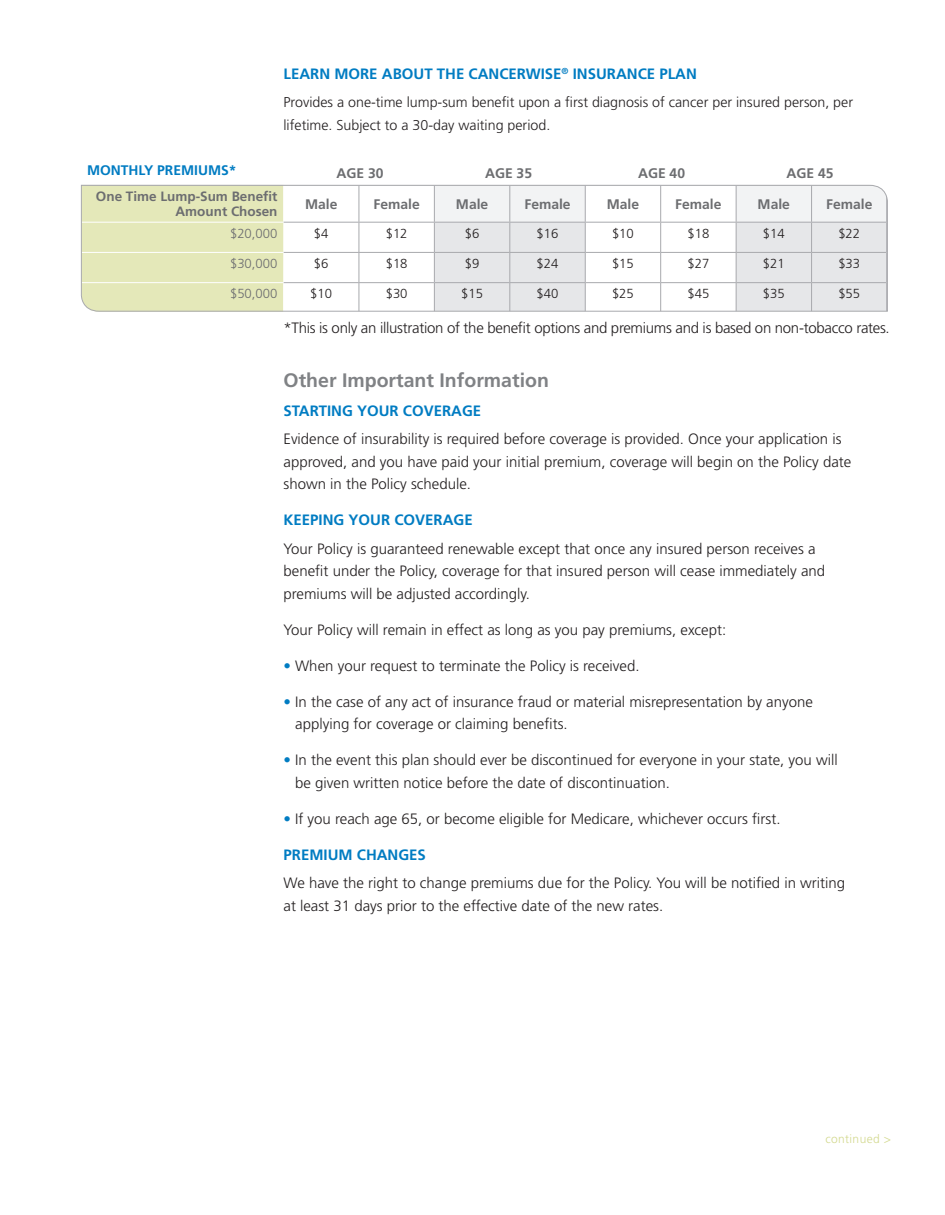
<style>
.page{position:relative;width:945px;height:1215px;background:#fff}
.page>*{position:absolute;margin:0;border:0;box-sizing:border-box;transform-origin:0 0}
.t1{font:700 19.5px "Frutiger LT Std";color:#808285}
.t2{font:300 15px/22.5px "Frutiger LT Std";color:#231f20}
.t3{font:700 15px "Frutiger LT Std";color:#007cc2}
.t4{font:300 15px "Frutiger LT Std";letter-spacing:-.02em;color:#231f20}
.t5{font:300 14.25px/22.5px "Frutiger LT Std";color:#231f20}
.t6{font:700 13.8px "Frutiger LT Std";color:#6c6d70}
.t7{font:700 13.8px "Frutiger LT Std";color:#007cc2}
.t8{font:700 13.5px/15px "Frutiger LT Std";color:#6c6d70;text-align:right}
.t9{font:300 13.2px "Frutiger LT Std";color:#231f20}
.t10{font:300 13.2px "Frutiger LT Std";color:#6c6d70}
.t11{font:300 12px "Frutiger LT Std";letter-spacing:.03em;color:#d3d98f}
.s1{color:#007cc2}
</style>
<div class="page">
<svg style="left:81px;top:185px;width:807px;height:127px"></svg>
<p class="t3" style="left:284px;top:65px;width:415px">LEARN MORE ABOUT THE CANCERWISE<sup>®</sup> INSURANCE PLAN</p>
<p class="t5" style="left:284px;top:91px;width:571px">Provides a one-time lump-sum benefit upon a first diagnosis of cancer per insured person, per lifetime. Subject to a 30-day waiting period.</p>
<p class="t7" style="left:87px;top:162px;width:151px">MONTHLY PREMIUMS*</p>
<p class="t7" style="left:86px;top:166px;width:170px">NETWORK PLAN OPTIONS</p>
<p class="t6" style="left:337px;top:165px;width:49px">AGE 30</p>
<p class="t6" style="left:485px;top:165px;width:49px">AGE 35</p>
<p class="t6" style="left:638px;top:165px;width:49px">AGE 40</p>
<p class="t6" style="left:787px;top:165px;width:49px">AGE 45</p>
<p class="t8" style="left:96px;top:189px;width:183px">One Time Lump-Sum Benefit<br>Amount Chosen</p>
<p class="t6" style="left:305px;top:196px;width:34px">Male</p>
<p class="t6" style="left:374px;top:196px;width:48px">Female</p>
<p class="t6" style="left:456px;top:196px;width:34px">Male</p>
<p class="t6" style="left:524px;top:196px;width:48px">Female</p>
<p class="t6" style="left:607px;top:196px;width:34px">Male</p>
<p class="t6" style="left:675px;top:196px;width:48px">Female</p>
<p class="t6" style="left:758px;top:196px;width:34px">Male</p>
<p class="t6" style="left:826px;top:196px;width:48px">Female</p>
<p class="t10" style="left:230px;top:226px;width:49px">$20,000</p>
<p class="t9" style="left:314px;top:226px;width:16px">$4</p>
<p class="t9" style="left:386px;top:226px;width:23px">$12</p>
<p class="t9" style="left:465px;top:226px;width:16px">$6</p>
<p class="t9" style="left:537px;top:226px;width:23px">$16</p>
<p class="t9" style="left:612px;top:226px;width:23px">$10</p>
<p class="t9" style="left:687px;top:226px;width:23px">$18</p>
<p class="t9" style="left:763px;top:226px;width:23px">$14</p>
<p class="t9" style="left:838px;top:226px;width:23px">$22</p>
<p class="t10" style="left:230px;top:256px;width:49px">$30,000</p>
<p class="t9" style="left:314px;top:256px;width:16px">$6</p>
<p class="t9" style="left:386px;top:256px;width:23px">$18</p>
<p class="t9" style="left:465px;top:256px;width:16px">$9</p>
<p class="t9" style="left:537px;top:256px;width:23px">$24</p>
<p class="t9" style="left:612px;top:256px;width:23px">$15</p>
<p class="t9" style="left:687px;top:256px;width:23px">$27</p>
<p class="t9" style="left:763px;top:256px;width:23px">$21</p>
<p class="t9" style="left:838px;top:256px;width:23px">$33</p>
<p class="t10" style="left:230px;top:286px;width:49px">$50,000</p>
<p class="t9" style="left:310px;top:286px;width:23px">$10</p>
<p class="t9" style="left:386px;top:286px;width:23px">$30</p>
<p class="t9" style="left:461px;top:286px;width:23px">$15</p>
<p class="t9" style="left:537px;top:286px;width:23px">$40</p>
<p class="t9" style="left:612px;top:286px;width:23px">$25</p>
<p class="t9" style="left:687px;top:286px;width:23px">$45</p>
<p class="t9" style="left:763px;top:286px;width:23px">$35</p>
<p class="t9" style="left:838px;top:286px;width:23px">$55</p>
<p class="t4" style="left:284px;top:319px;width:608px">*This is only an illustration of the benefit options and premiums and is based on non-tobacco rates.</p>
<p class="t1" style="left:284px;top:369px;width:267px">Other Important Information</p>
<p class="t3" style="left:284px;top:402px;width:199px">STARTING YOUR COVERAGE</p>
<p class="t2" style="left:284px;top:428px;width:569px">Evidence of insurability is required before coverage is provided. Once your application is approved, and you have paid your initial premium, coverage will begin on the Policy date shown in the Policy schedule.</p>
<p class="t3" style="left:284px;top:511px;width:191px">KEEPING YOUR COVERAGE</p>
<p class="t2" style="left:284px;top:538px;width:543px">Your Policy is guaranteed renewable except that once any insured person receives a benefit under the Policy, coverage for that insured person will cease immediately and premiums will be adjusted accordingly.</p>
<p class="t2" style="left:284px;top:619px;width:444px">Your Policy will remain in effect as long as you pay premiums, except:</p>
<p class="t2" style="left:284px;top:655px;width:358px"><span class="s1">•</span> When your request to terminate the Policy is received.</p>
<p class="t2" style="left:295px;top:691px;width:519px;text-indent:-12px"><span class="s1">•</span> In the case of any act of insurance fraud or material misrepresentation by anyone applying for coverage or claiming benefits.</p>
<p class="t2" style="left:295px;top:749px;width:544px;text-indent:-12px"><span class="s1">•</span> In the event this plan should ever be discontinued for everyone in your state, you will be given written notice before the date of discontinuation.</p>
<p class="t2" style="left:284px;top:808px;width:499px"><span class="s1">•</span> If you reach age 65, or become eligible for Medicare, whichever occurs first.</p>
<p class="t3" style="left:284px;top:846px;width:144px">PREMIUM CHANGES</p>
<p class="t2" style="left:284px;top:872px;width:563px">We have the right to change premiums due for the Policy. You will be notified in writing at least 31 days prior to the effective date of the new rates.</p>
<p class="t11" style="left:826px;top:1132px;width:67px">continued &gt;</p>
</div>
